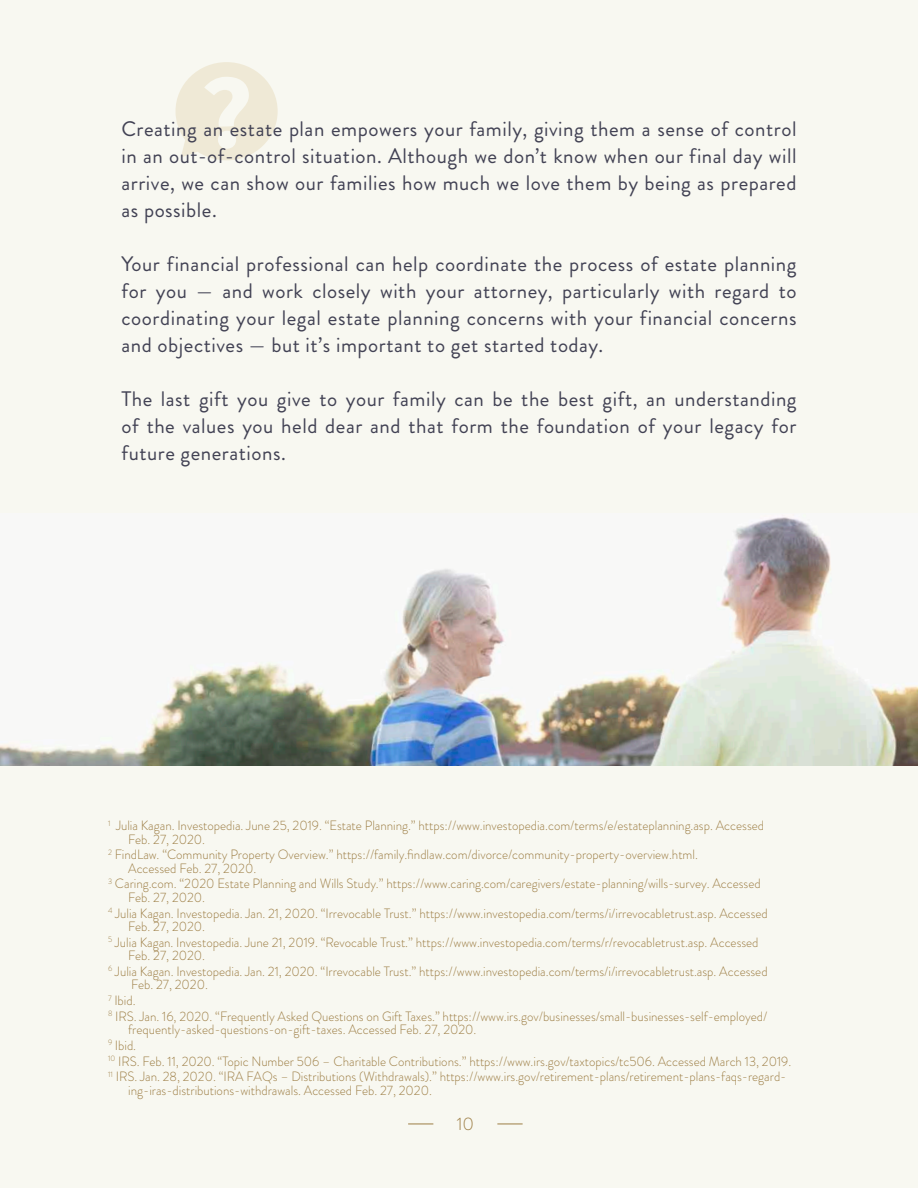
<style>
.page{position:relative;width:918px;height:1188px;background:#f8f8f1}
.page>*{position:absolute;margin:0;border:0;box-sizing:border-box;transform-origin:0 0}
.t1{font:21px/27px "Brandon Grotesque";letter-spacing:.025em;color:#424254;text-align:justify}
.t2{font:300 18px "Brandon Grotesque";color:#9d7e45}
.t3{font:300 13.5px/13.5px "Brandon Grotesque";color:#9d7e45;scale:.96 1}
</style>
<div class="page">
<svg style="left:176px;top:62px;width:102px;height:98px"></svg>
<svg style="left:408px;top:1124px;width:25px;height:1px"></svg>
<svg style="left:497px;top:1124px;width:26px;height:1px"></svg>
<img style="left:0;top:515px;width:918px;height:250px">
<p class="t1" style="left:122px;top:116px;width:677px">Creating an estate plan empowers your family, giving them a sense of control in an out-of-control situation. Although we don’t know when our final day will arrive, we can show our families how much we love them by being as prepared as possible.</p>
<p class="t1" style="left:122px;top:251px;width:677px">Your financial professional can help coordinate the process of estate planning for you — and work closely with your attorney, particularly with regard to coordinating your legal estate planning concerns with your financial concerns and objectives — but it’s important to get started today.</p>
<h1 class="t1" style="left:122px;top:386px;width:677px">The last gift you give to your family can be the best gift, an understanding of the values you held dear and that form the foundation of your legacy for future generations.</h1>
<p class="t3" style="left:128px;top:819px;width:664px;text-indent:-20px"><sup>1</sup> Julia Kagan. Investopedia. June 25, 2019. “Estate Planning.” https://www.investopedia.com/terms/e/estateplanning.asp. Accessed<br>Feb. 27, 2020.</p>
<p class="t3" style="left:128px;top:848px;width:595px;text-indent:-20px"><sup>2</sup> FindLaw. “Community Property Overview.” https://family.findlaw.com/divorce/community-property-overview.html.<br>Accessed Feb. 27, 2020.</p>
<p class="t3" style="left:128px;top:877px;width:660px;text-indent:-20px"><sup>3</sup> Caring.com. “2020 Estate Planning and Wills Study.” https://www.caring.com/caregivers/estate-planning/wills-survey. Accessed<br>Feb. 27, 2020.</p>
<p class="t3" style="left:128px;top:906px;width:668px;text-indent:-20px"><sup>4</sup> Julia Kagan. Investopedia. Jan. 21, 2020. “Irrevocable Trust.” https://www.investopedia.com/terms/i/irrevocabletrust.asp. Accessed<br>Feb. 27, 2020.</p>
<p class="t3" style="left:128px;top:935px;width:658px;text-indent:-20px"><sup>5</sup> Julia Kagan. Investopedia. June 21, 2019. “Revocable Trust.” https://www.investopedia.com/terms/r/revocabletrust.asp. Accessed<br>Feb. 27, 2020.</p>
<p class="t3" style="left:131px;top:965px;width:665px;text-indent:-23px"><sup>6</sup> Julia Kagan. Investopedia. Jan. 21, 2020. “Irrevocable Trust.” https://www.investopedia.com/terms/i/irrevocabletrust.asp. Accessed<br>Feb. 27, 2020.</p>
<p class="t3" style="left:108px;top:993px;width:688px;line-height:15.6px"><sup>7</sup> Ibid.<br><sup>8</sup> IRS. Jan. 16, 2020. “Frequently Asked Questions on Gift Taxes.” https://www.irs.gov/businesses/small-businesses-self-employed/</p>
<p class="t3" style="left:108px;top:1022px;width:713px;line-height:15.6px;text-indent:20px">frequently-asked-questions-on-gift-taxes. Accessed Feb. 27, 2020.<br><sup>9</sup> Ibid.<br><sup>10</sup> IRS. Feb. 11, 2020. “Topic Number 506 – Charitable Contributions.” https://www.irs.gov/taxtopics/tc506. Accessed March 13, 2019.<br><sup>11</sup> IRS. Jan. 28, 2020. “IRA FAQs – Distributions (Withdrawals).” https://www.irs.gov/retirement-plans/retirement-plans-faqs-regard-</p>
<p class="t3" style="left:128px;top:1083px;width:318px">ing-iras-distributions-withdrawals. Accessed Feb. 27, 2020.</p>
<h2 class="t2" style="left:457px;top:1112px;width:19px">10</h2>
</div>
